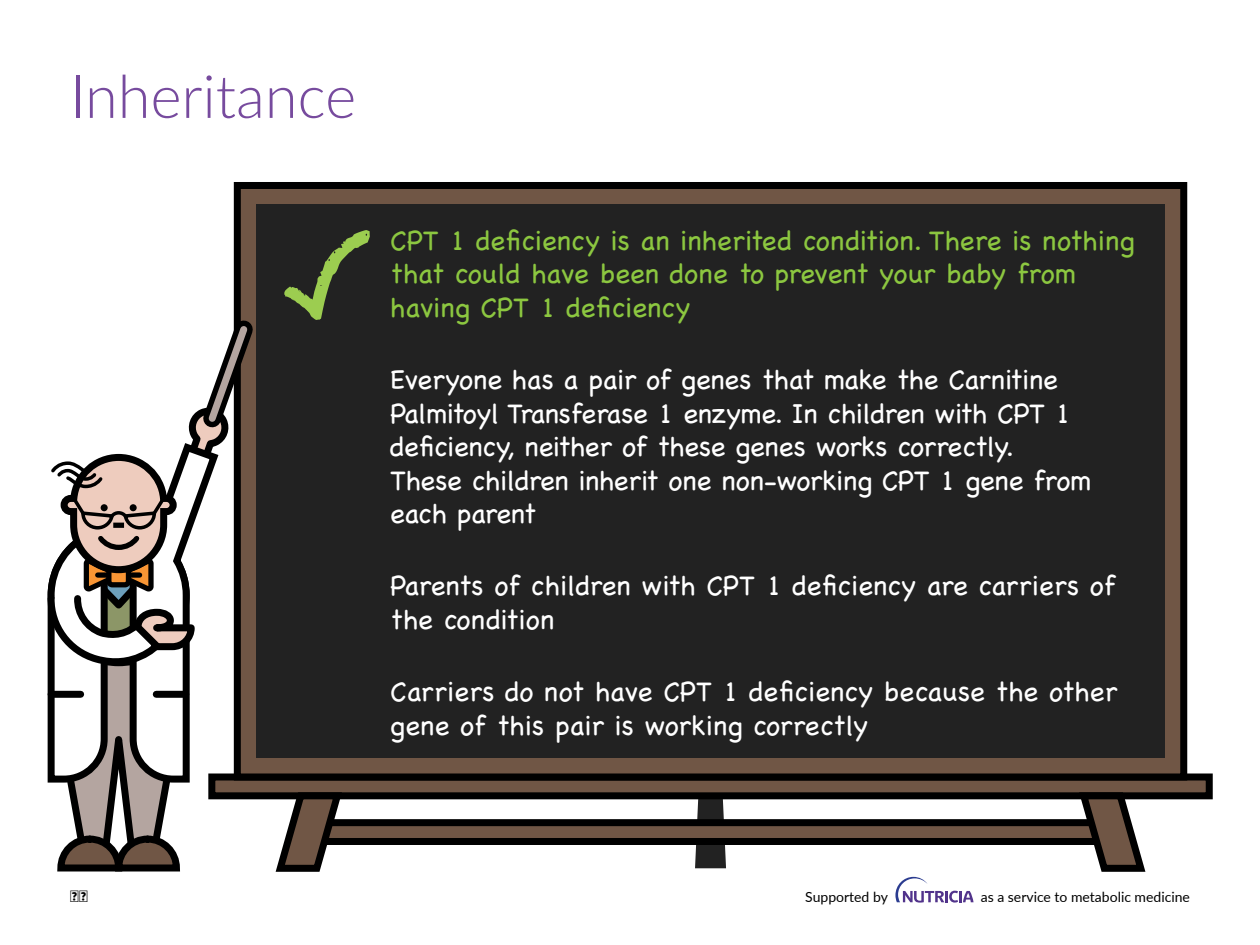
<style>
.page{position:relative;width:1260px;height:945px;background:#fff}
.page>*{position:absolute;margin:0;border:0;box-sizing:border-box;transform-origin:0 0}
.t1{font:300 59.5px "Lato";color:#774b9e}
.t2{font:300 28px/33.6px "Chalkboard SE";letter-spacing:-.01em;color:#fff}
.t3{font:300 28px/33.6px "Chalkboard SE";color:#8cc740}
.t4{font:800 15.75px "Lato";color:#000}
.t5{font:14px "Lato";color:#000}
</style>
<div class="page">
<svg style="left:895px;top:877px;width:79px;height:26px"></svg>
<svg style="left:695px;top:799px;width:31px;height:69px"></svg>
<div style="left:212px;top:777px;width:997px;height:19px;background:#705645"></div>
<div style="left:208px;top:774px;width:1005px;height:25px;border:7px solid #000"></div>
<div style="left:237px;top:185px;width:947px;height:592px;background:#705645"></div>
<div style="left:234px;top:182px;width:953px;height:599px;border:7px solid #000"></div>
<div style="left:256px;top:204px;width:909px;height:554px;background:#222"></div>
<div style="left:309px;top:823px;width:803px;height:18px;background:#705645"></div>
<div style="left:305px;top:819px;width:811px;height:26px;border:7px solid #000"></div>
<svg style="left:271px;top:791px;width:75px;height:81px"></svg>
<svg style="left:1075px;top:791px;width:75px;height:81px"></svg>
<svg style="left:284px;top:230px;width:86px;height:90px"></svg>
<svg style="left:47px;top:319px;width:207px;height:553px"></svg>
<div style="left:156px;top:691px;width:30px;height:7px;background:#000"></div>
<div style="left:51px;top:691px;width:30px;height:7px;background:#000"></div>
<h1 class="t1" style="left:70px;top:55px;width:288px">Inheritance</h1>
<p class="t3" style="left:390px;top:222px;width:746px">CPT 1 deficiency is an inherited condition. There is nothing that could have been done to prevent your baby from having CPT 1 deficiency</p>
<p class="t2" style="left:390px;top:361px;width:702px">Everyone has a pair of genes that make the Carnitine Palmitoyl Transferase 1 enzyme. In children with CPT 1 deficiency, neither of these genes works correctly.<br>These children inherit one non-working CPT 1 gene from each parent</p>
<p class="t2" style="left:390px;top:567px;width:727px">Parents of children with CPT 1 deficiency are carriers of the condition</p>
<p class="t2" style="left:390px;top:673px;width:729px">Carriers do not have CPT 1 deficiency because the other gene of this pair is working correctly</p>
<p class="t4" style="left:70px;top:885px;width:20px">37</p>
<p class="t5" style="left:981px;top:887px;width:211px">as a service to metabolic medicine</p>
<p class="t5" style="left:805px;top:887px;width:84px">Supported by</p>
</div>
